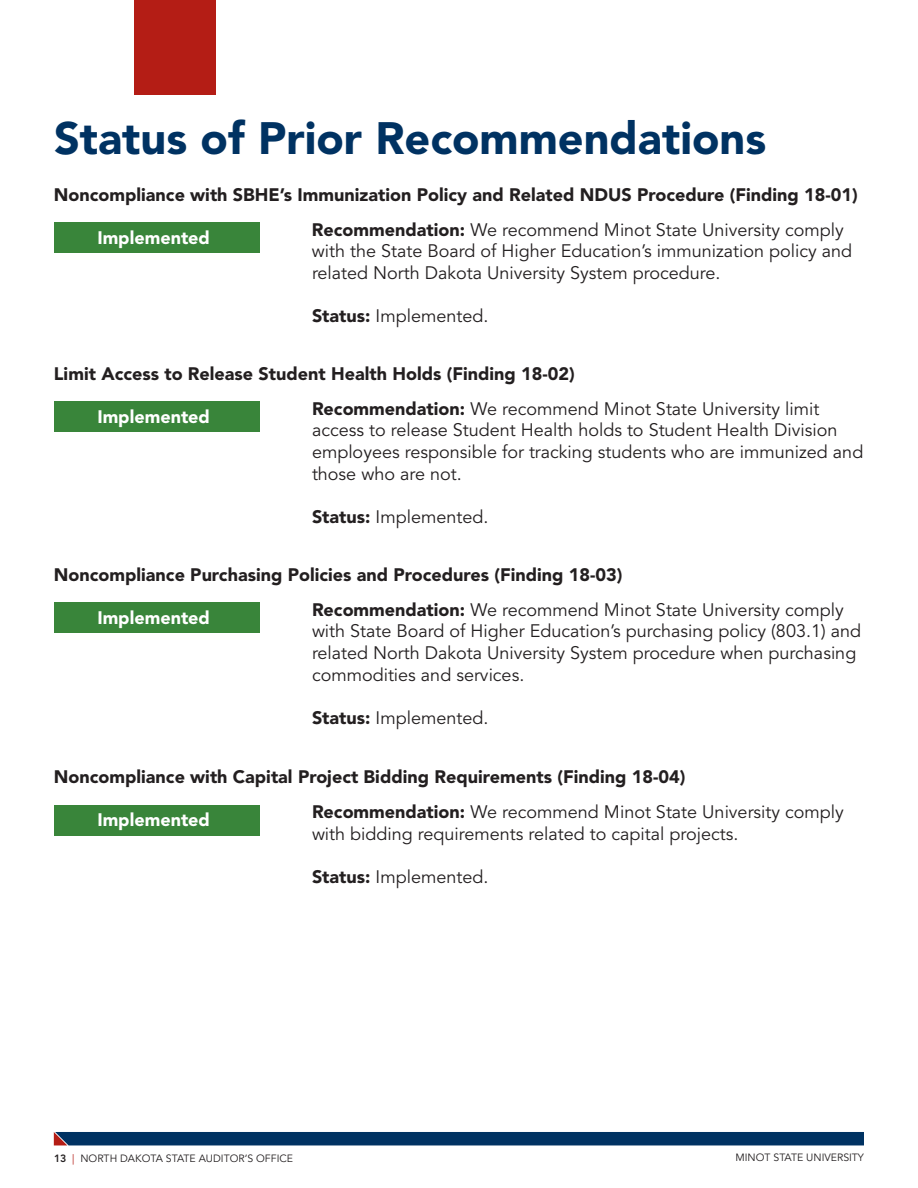
<style>
.page{position:relative;width:918px;height:1188px;background:#fff}
.page>*{position:absolute;margin:0;border:0;box-sizing:border-box;transform-origin:0 0}
.Table{font:900 45px "Avenir LT Std";color:#003262}
.t1{font:18px/21.6px "Avenir LT Std";color:#231f20}
.t2{font:900 18px "Avenir LT Std";color:#231f20}
.t3{font:900 18px "Avenir LT Std";color:#fff}
.t4{font:10.5px "Avenir LT Std";color:#231f20}
.s1{font-weight:900}
.s2{font-weight:800}
.s3{color:#b41d15}
</style>
<div class="page">
<div style="left:54px;top:1132px;width:810px;height:13px;background:#003262"></div>
<div style="left:135px;top:0;width:81px;height:94px;background:#b41d15"></div>
<div style="left:54px;top:222px;width:205px;height:31px;background:#39853a"></div>
<div style="left:54px;top:401px;width:205px;height:31px;background:#39853a"></div>
<div style="left:54px;top:602px;width:205px;height:31px;background:#39853a"></div>
<div style="left:54px;top:805px;width:205px;height:31px;background:#39853a"></div>
<p class="Table" style="left:54px;top:111px;width:714px">Status of Prior Recommendations</p>
<p class="t2" style="left:54px;top:183px;width:805px">Noncompliance with SBHE’s Immunization Policy and Related NDUS Procedure (Finding 18-01)</p>
<p class="t3" style="left:97px;top:226px;width:114px">Implemented</p>
<p class="t1" style="left:312px;top:219px;width:542px"><span class="s1">Recommendation:</span> We recommend Minot State University comply with the State Board of Higher Education’s immunization policy and related North Dakota University System procedure.</p>
<p class="t1" style="left:312px;top:306px;width:175px"><span class="s1">Status:</span> Implemented.</p>
<p class="t2" style="left:54px;top:362px;width:522px">Limit Access to Release Student Health Holds (Finding 18-02)</p>
<p class="t3" style="left:97px;top:405px;width:114px">Implemented</p>
<p class="t1" style="left:312px;top:398px;width:553px"><span class="s1">Recommendation:</span> We recommend Minot State University limit access to release Student Health holds to Student Health Division employees responsible for tracking students who are immunized and those who are not.</p>
<p class="t1" style="left:312px;top:506px;width:175px"><span class="s1">Status:</span> Implemented.</p>
<p class="t2" style="left:54px;top:563px;width:570px">Noncompliance Purchasing Policies and Procedures (Finding 18-03)</p>
<p class="t3" style="left:97px;top:606px;width:114px">Implemented</p>
<p class="t1" style="left:312px;top:599px;width:551px"><span class="s1">Recommendation:</span> We recommend Minot State University comply with State Board of Higher Education’s purchasing policy (803. 1) and related North Dakota University System procedure when purchasing commodities and services.</p>
<p class="t1" style="left:312px;top:707px;width:175px"><span class="s1">Status:</span> Implemented.</p>
<p class="t2" style="left:54px;top:766px;width:633px">Noncompliance with Capital Project Bidding Requirements (Finding 18-04)</p>
<p class="t3" style="left:97px;top:809px;width:114px">Implemented</p>
<p class="t1" style="left:312px;top:802px;width:533px"><span class="s1">Recommendation:</span> We recommend Minot State University comply with bidding requirements related to capital projects.</p>
<p class="t1" style="left:312px;top:867px;width:175px"><span class="s1">Status:</span> Implemented.</p>
<p class="t4" style="left:54px;top:1152px;width:241px"><span class="s2">13</span> <span class="s3">|</span> NORTH DAKOTA STATE AUDITOR’S OFFICE</p>
<p class="t4" style="left:736px;top:1152px;width:130px">MINOT STATE UNIVERSITY</p>
</div>
